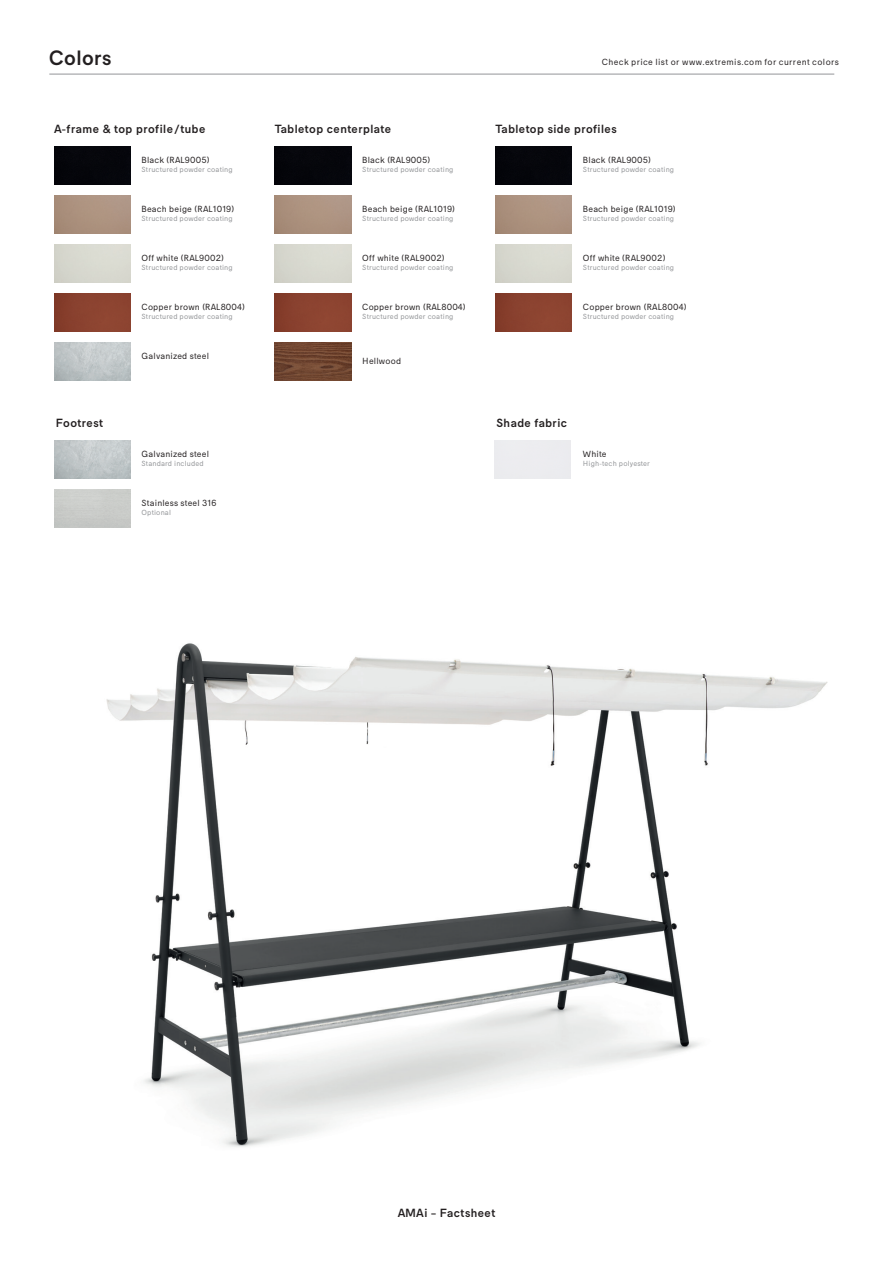
<style>
.page{position:relative;width:893px;height:1263px;background:#fff}
.page>*{position:absolute;margin:0;border:0;box-sizing:border-box;transform-origin:0 0}
.t1{font:500 21px "Extremis Compakt";letter-spacing:.02em;color:#231f20}
.t2{font:500 12px "Extremis Compakt";letter-spacing:.04em;color:#231f20}
.t3{font:9px "Extremis Compakt";letter-spacing:.02em;color:#231f20}
.t4{font:9px "Extremis Compakt";letter-spacing:.045em;color:#231f20}
.t5{font:7.5px "Extremis Compakt";letter-spacing:.02em;color:#939598}
</style>
<div class="page">
<hr style="left:49px;top:74px;width:785px;height:1px;background:#939598">
<img style="left:54px;top:342px;width:77px;height:38px">
<div style="left:54px;top:146px;width:77px;height:38px;background:#05060b"></div>
<img style="left:106px;top:643px;width:722px;height:504px">
<img style="left:275px;top:342px;width:76px;height:38px">
<img style="left:54px;top:293px;width:77px;height:38px">
<div style="left:275px;top:146px;width:76px;height:38px;background:#05060b"></div>
<div style="left:495px;top:146px;width:77px;height:38px;background:#05060b"></div>
<img style="left:275px;top:293px;width:76px;height:38px">
<img style="left:495px;top:293px;width:77px;height:38px">
<img style="left:54px;top:440px;width:77px;height:38px">
<h1 class="t1" style="left:49px;top:46px;width:63px">Colors</h1>
<h2 class="t2" style="left:54px;top:122px;width:153px">A-frame &amp; top profile/tube</h2>
<h2 class="t2" style="left:275px;top:122px;width:118px">Tabletop centerplate</h2>
<p class="t4" style="left:602px;top:57px;width:239px">Check price list or www.extremis.com for current colors</p>
<h2 class="t2" style="left:495px;top:122px;width:123px">Tabletop side profiles</h2>
<h2 class="t2" style="left:56px;top:416px;width:49px">Footrest</h2>
<p class="t3" style="left:142px;top:155px;width:69px">Black (RAL9005)</p>
<p class="t5" style="left:142px;top:165px;width:93px">Structured powder coating</p>
<p class="t3" style="left:142px;top:204px;width:94px">Beach beige (RAL1019)</p>
<p class="t5" style="left:142px;top:214px;width:93px">Structured powder coating</p>
<p class="t3" style="left:142px;top:253px;width:84px">Off white (RAL9002)</p>
<p class="t5" style="left:142px;top:263px;width:93px">Structured powder coating</p>
<p class="t3" style="left:142px;top:302px;width:105px">Copper brown (RAL8004)</p>
<p class="t5" style="left:142px;top:312px;width:93px">Structured powder coating</p>
<p class="t3" style="left:142px;top:351px;width:69px">Galvanized steel</p>
<p class="t3" style="left:142px;top:449px;width:69px">Galvanized steel</p>
<p class="t5" style="left:142px;top:459px;width:64px">Standard included</p>
<p class="t3" style="left:142px;top:498px;width:76px">Stainless steel 316</p>
<p class="t5" style="left:142px;top:508px;width:31px">Optional</p>
<p class="t3" style="left:362px;top:155px;width:69px">Black (RAL9005)</p>
<p class="t3" style="left:583px;top:155px;width:69px">Black (RAL9005)</p>
<p class="t5" style="left:362px;top:165px;width:93px">Structured powder coating</p>
<p class="t5" style="left:583px;top:165px;width:93px">Structured powder coating</p>
<p class="t3" style="left:362px;top:204px;width:94px">Beach beige (RAL1019)</p>
<p class="t3" style="left:583px;top:204px;width:94px">Beach beige (RAL1019)</p>
<p class="t5" style="left:362px;top:214px;width:93px">Structured powder coating</p>
<p class="t5" style="left:583px;top:214px;width:93px">Structured powder coating</p>
<p class="t3" style="left:362px;top:253px;width:84px">Off white (RAL9002)</p>
<p class="t3" style="left:583px;top:253px;width:84px">Off white (RAL9002)</p>
<p class="t5" style="left:362px;top:263px;width:93px">Structured powder coating</p>
<p class="t5" style="left:583px;top:263px;width:93px">Structured powder coating</p>
<p class="t3" style="left:362px;top:302px;width:105px">Copper brown (RAL8004)</p>
<p class="t3" style="left:583px;top:302px;width:105px">Copper brown (RAL8004)</p>
<p class="t5" style="left:362px;top:312px;width:93px">Structured powder coating</p>
<p class="t5" style="left:583px;top:312px;width:93px">Structured powder coating</p>
<p class="t3" style="left:362px;top:356px;width:40px">Hellwood</p>
<h2 class="t2" style="left:496px;top:416px;width:72px">Shade fabric</h2>
<p class="t3" style="left:583px;top:449px;width:25px">White</p>
<p class="t5" style="left:583px;top:459px;width:69px">High-tech polyester</p>
<h2 class="t2" style="left:398px;top:1206px;width:99px">AMAi – Factsheet</h2>
</div>
